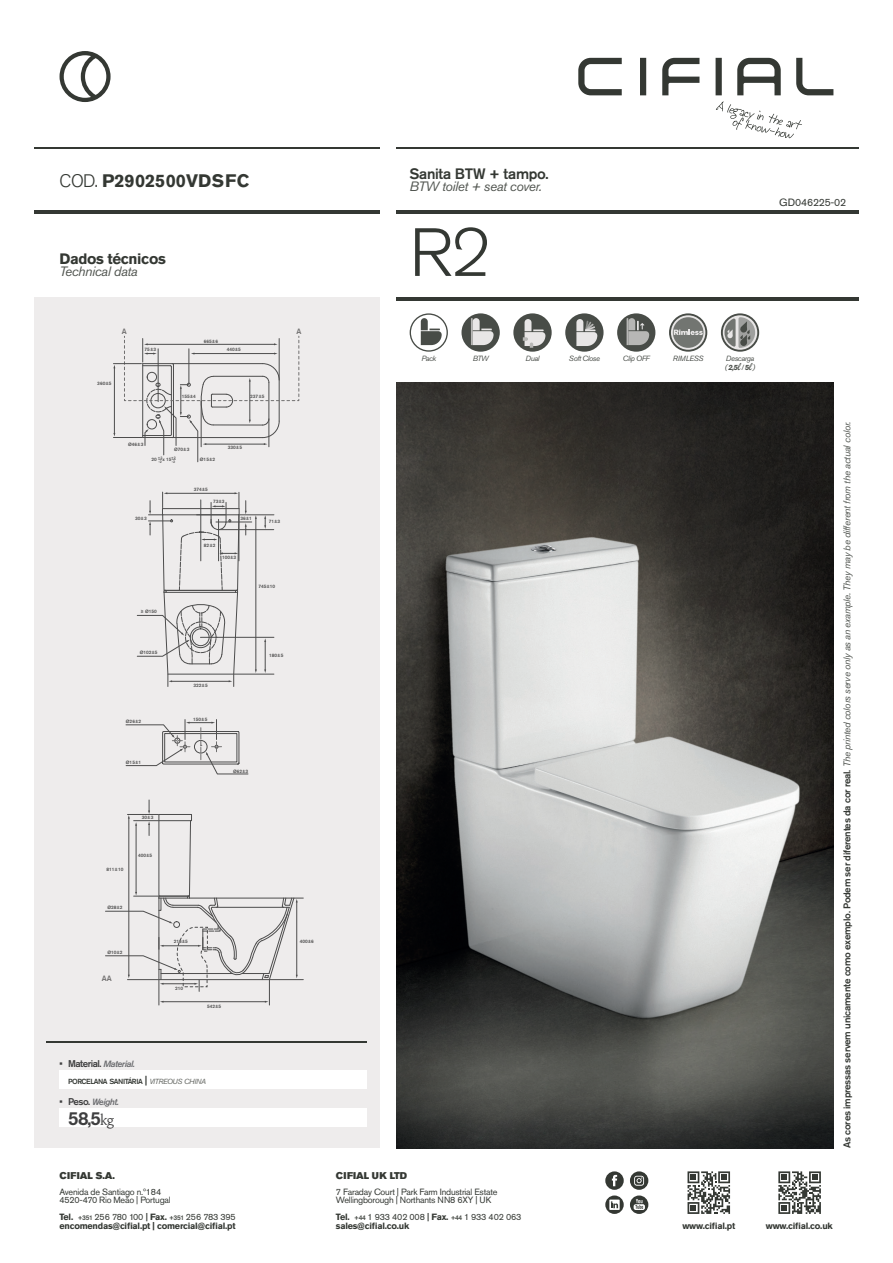
<style>
.page{position:relative;width:893px;height:1263px;background:#fff}
.page>*{position:absolute;margin:0;border:0;box-sizing:border-box;transform-origin:0 0}
.t1{font:300 67.5px "Akzidenz Grotesk Pro";color:#343833}
.t2{font:500 18.75px "Akzidenz Grotesk Pro";color:#3e3e3f}
.t3{font:700 18px "Akzidenz Grotesk Pro";color:#343833}
.t4{font:500 15px "Akzidenz Grotesk Pro";letter-spacing:-.025em;color:#343833}
.t5{font:700 15px "Akzidenz Grotesk Pro";letter-spacing:-.025em;color:#343833}
.t6{font:italic 13.5px "Akzidenz Grotesk Pro";letter-spacing:-.025em;color:#525651}
.t7{font:10.5px "Akzidenz Grotesk Pro";letter-spacing:-.025em;color:#343833}
.t8{font:italic 9.75px "Akzidenz Grotesk Pro";letter-spacing:-.025em;color:#525651}
.t9{font:9.75px "Akzidenz Grotesk Pro Super";letter-spacing:.01em;color:#343833}
.t10{font:500 9.75px "Akzidenz Grotesk Pro";letter-spacing:-.05em;color:#3e3e3f}
.t11{font:700 9px/9px "Akzidenz Grotesk Pro";letter-spacing:-.025em;color:#343833}
.t12{font:9px/8.2px "Akzidenz Grotesk Pro";letter-spacing:-.025em;color:#343833}
.t13{font:italic 500 9px "Akzidenz Grotesk Pro";letter-spacing:-.05em;color:#6c6d70}
.t14{font:500 7.65px "Akzidenz Grotesk Pro";color:#706f6f}
.t15{font:italic 7.5px "Akzidenz Grotesk Pro";letter-spacing:-.05em;color:#484c47}
.t16{font:italic 700 7.5px "Akzidenz Grotesk Pro";color:#484c47}
.t17{font:italic 7.5px "Akzidenz Grotesk Pro";letter-spacing:-.02em;color:#484c47}
.t18{font:500 7.35px "Akzidenz Grotesk Pro";letter-spacing:-.07em;color:#343833}
.t19{font:500 4.8px "Akzidenz Grotesk Pro";color:#4d4d4d}
.t20{font:500 3.6px/4.2px "Akzidenz Grotesk Pro";color:#4d4d4d}
.s1{font-weight:300}
.s2{font-style:italic;font-size:9px;color:#6c6d70}
.s3{font-style:normal;font-size:9.75px;color:#3e3e3f}
.s4{font-family:"David Libre";font-weight:400;font-size:15px}
.s5{font-size:10.5px}
.s6{font-weight:400;font-style:italic;color:#5d605b}
.s7{font-weight:500;font-size:6.75px;color:#484c47}
.s8{font-weight:400}
.s9{font-weight:500}
.s10{font-family:"Brush Script";font-weight:400;font-style:normal;font-size:12px}
.s11{font-weight:500;font-style:normal;color:#343833}
</style>
<div class="page">
<svg style="left:60px;top:51px;width:51px;height:51px"></svg>
<svg style="left:578px;top:58px;width:255px;height:37px"></svg>
<svg style="left:716px;top:101px;width:86px;height:37px"></svg>
<hr style="left:34px;top:210px;width:346px;height:3px;background:#343833">
<hr style="left:34px;top:147px;width:346px;height:1px;background:#343833">
<hr style="left:397px;top:147px;width:462px;height:1px;background:#343833">
<hr style="left:397px;top:210px;width:462px;height:3px;background:#343833">
<svg style="left:687px;top:1171px;width:43px;height:43px"></svg>
<svg style="left:605px;top:1171px;width:19px;height:43px"></svg>
<svg style="left:630px;top:1171px;width:18px;height:43px"></svg>
<svg style="left:778px;top:1171px;width:43px;height:43px"></svg>
<div style="left:34px;top:298px;width:346px;height:850px;background:#eeecec"></div>
<hr style="left:201px;top:637px;width:73px;height:1px;background:#4d4d4d">
<hr style="left:218px;top:529px;width:56px;height:1px;background:#4d4d4d">
<hr style="left:234px;top:674px;width:40px;height:1px;background:#4d4d4d">
<hr style="left:216px;top:522px;width:36px;height:1px;background:#4d4d4d">
<hr style="left:240px;top:515px;width:34px;height:1px;background:#4d4d4d">
<hr style="left:256px;top:518px;width:1px;height:152px;background:#4d4d4d">
<svg style="left:264px;top:515px;width:2px;height:14px"></svg>
<svg style="left:264px;top:638px;width:2px;height:35px"></svg>
<svg style="left:137px;top:492px;width:110px;height:194px"></svg>
<svg style="left:105px;top:800px;width:198px;height:205px"></svg>
<svg style="left:113px;top:336px;width:187px;height:126px"></svg>
<svg style="left:126px;top:719px;width:122px;height:55px"></svg>
<hr style="left:397px;top:298px;width:462px;height:3px;background:#343833">
<img style="left:397px;top:383px;width:436px;height:765px">
<svg style="left:721px;top:313px;width:38px;height:39px"></svg>
<svg style="left:723px;top:315px;width:34px;height:35px"></svg>
<svg style="left:724px;top:317px;width:31px;height:31px"></svg>
<div style="left:461px;top:313px;width:39px;height:39px;background:#484c47;border-radius:50%"></div>
<svg style="left:471px;top:318px;width:23px;height:27px"></svg>
<svg style="left:410px;top:313px;width:38px;height:39px"></svg>
<div style="left:513px;top:313px;width:39px;height:39px;background:#484c47;border-radius:19px"></div>
<svg style="left:523px;top:319px;width:22px;height:29px"></svg>
<div style="left:565px;top:313px;width:38px;height:39px;background:#484c47;border-radius:19px"></div>
<svg style="left:576px;top:319px;width:21px;height:27px"></svg>
<svg style="left:669px;top:313px;width:38px;height:39px"></svg>
<svg style="left:671px;top:315px;width:34px;height:35px"></svg>
<div style="left:673px;top:317px;width:30px;height:31px;background:#727571;border-radius:50%"></div>
<svg style="left:674px;top:330px;width:29px;height:5px"></svg>
<hr style="left:47px;top:1041px;width:320px;height:2px;background:#343833">
<div style="left:60px;top:1108px;width:307px;height:19px;background:#fff"></div>
<div style="left:60px;top:1070px;width:307px;height:19px;background:#fff"></div>
<div style="left:617px;top:313px;width:38px;height:39px;background:#484c47;border-radius:19px"></div>
<svg style="left:627px;top:318px;width:22px;height:27px"></svg>
<p class="t3" style="left:60px;top:169px;width:191px"><span class="s1">COD.</span> P2902500VDSFC</p>
<h3 class="t5" style="left:60px;top:249px;width:108px">Dados técnicos</h3>
<h3 class="t6" style="left:60px;top:262px;width:80px">Technical data</h3>
<p class="t14" style="left:122px;top:327px;width:6px">A</p>
<p class="t14" style="left:296px;top:327px;width:6px">A</p>
<p class="t19" style="left:204px;top:338px;width:16px">665±6</p>
<p class="t19" style="left:97px;top:380px;width:16px">360±5</p>
<p class="t19" style="left:145px;top:347px;width:13px">75±3</p>
<p class="t19" style="left:227px;top:347px;width:16px">440±5</p>
<p class="t19" style="left:182px;top:393px;width:16px">155±4</p>
<p class="t19" style="left:250px;top:393px;width:16px">237±5</p>
<p class="t19" style="left:128px;top:441px;width:17px">Ø46±3</p>
<p class="t19" style="left:174px;top:446px;width:17px">Ø70±3</p>
<p class="t19" style="left:228px;top:444px;width:16px">330±5</p>
<p class="t20" style="left:158px;top:455px;width:6px">+2 -2</p>
<p class="t20" style="left:171px;top:455px;width:6px">+2 -2</p>
<p class="t19" style="left:152px;top:456px;width:26px">20 —x 15—</p>
<p class="t19" style="left:200px;top:456px;width:17px">Ø15±2</p>
<p class="t19" style="left:194px;top:486px;width:16px">374±5</p>
<p class="t19" style="left:213px;top:498px;width:13px">73±3</p>
<p class="t19" style="left:135px;top:515px;width:13px">30±3</p>
<p class="t19" style="left:240px;top:515px;width:13px">36±1</p>
<p class="t19" style="left:204px;top:542px;width:13px">82±2</p>
<p class="t19" style="left:222px;top:555px;width:16px">100±3</p>
<p class="t19" style="left:269px;top:518px;width:13px">71±3</p>
<p class="t19" style="left:140px;top:608px;width:18px">≥ Ø150</p>
<p class="t19" style="left:140px;top:649px;width:19px">Ø102±5</p>
<p class="t19" style="left:126px;top:718px;width:17px">Ø26±2</p>
<p class="t19" style="left:126px;top:759px;width:17px">Ø15±1</p>
<p class="t19" style="left:142px;top:814px;width:13px">30±3</p>
<p class="t19" style="left:138px;top:852px;width:16px">400±5</p>
<p class="t19" style="left:258px;top:583px;width:18px">745±10</p>
<p class="t19" style="left:194px;top:682px;width:16px">322±5</p>
<p class="t19" style="left:193px;top:716px;width:16px">150±5</p>
<p class="t19" style="left:269px;top:652px;width:16px">180±5</p>
<p class="t19" style="left:233px;top:768px;width:17px">Ø62±3</p>
<p class="t19" style="left:107px;top:866px;width:18px">811±10</p>
<p class="t19" style="left:107px;top:905px;width:17px">Ø28±2</p>
<p class="t19" style="left:107px;top:949px;width:17px">Ø10±2</p>
<p class="t14" style="left:102px;top:973px;width:11px">AA</p>
<p class="t19" style="left:174px;top:938px;width:16px">216±5</p>
<p class="t19" style="left:175px;top:985px;width:10px">210</p>
<p class="t19" style="left:207px;top:1003px;width:16px">542±5</p>
<p class="t10" style="left:60px;top:1057px;width:77px">• Material. <span class="s2">Material.</span></p>
<p class="t13" style="left:60px;top:1095px;width:61px"><span class="s3">• Peso.</span> Weight.</p>
<p class="t2" style="left:68px;top:1106px;width:48px">58,5<span class="s4">kg</span></p>
<p class="t18" style="left:68px;top:1076px;width:139px">PORCELANA SANITÁRIA <span class="s5">|</span> <span class="s6">VITREOUS CHINA</span></p>
<h3 class="t9" style="left:60px;top:1169px;width:57px">CIFIAL S.A.</h3>
<h3 class="t12" style="left:60px;top:1188px;width:113px">Avenida de Santiago n.º184<br>4520-470 Rio Meão | Portugal</h3>
<h3 class="t11" style="left:60px;top:1212px;width:178px">Tel. <span class="s7">+351</span> <span class="s8">256 780 100</span> <span class="s9">|</span> Fax. <span class="s7">+351</span> <span class="s8">256 783 395 </span>encomendas@cifial.pt | comercial@cifial.pt</h3>
<p class="t19" style="left:300px;top:938px;width:16px">400±6</p>
<p class="t4" style="left:410px;top:164px;width:140px">Sanita BTW + tampo.</p>
<p class="t6" style="left:410px;top:178px;width:134px">BTW toilet + seat cover.</p>
<p class="t1" style="left:410px;top:209px;width:82px">R2</p>
<p class="t7" style="left:779px;top:195px;width:69px">GD046225-02</p>
<p class="t15" style="left:421px;top:354px;width:16px">Pack</p>
<p class="t15" style="left:473px;top:354px;width:17px">BTW</p>
<p class="t15" style="left:526px;top:354px;width:15px">Dual</p>
<p class="t15" style="left:569px;top:354px;width:33px">Soft Close</p>
<p class="t15" style="left:623px;top:354px;width:29px">Clip OFF</p>
<p class="t17" style="left:673px;top:354px;width:32px">RIMLESS</p>
<p class="t15" style="left:726px;top:354px;width:30px">Descarga</p>
<p class="t16" style="left:725px;top:363px;width:32px"><span class="s8">(</span> 2,5<span class="s10">l</span> <span class="s8">/</span> 5<span class="s10">l</span> <span class="s8">)</span></p>
<h3 class="t8" style="left:841px;top:1148px;width:728px;rotate:-90deg"><span class="s11">As cores impressas servem unicamente como exemplo. Podem ser diferentes da cor real.</span> The printed colors serve only as an example. They may be different from the actual color.</h3>
<h3 class="t9" style="left:336px;top:1169px;width:73px">CIFIAL UK LTD</h3>
<h3 class="t12" style="left:336px;top:1188px;width:163px">7 Faraday Court | Park Farm Industrial Estate<br>Wellingborough | Northants NN8 6XY | UK</h3>
<h3 class="t11" style="left:336px;top:1212px;width:187px">Tel. <span class="s7">+44</span> <span class="s8">1 933 402 008</span> <span class="s9">|</span> Fax. <span class="s7">+44</span> <span class="s8">1 933 402 063 </span>sales@cifial.co.uk</h3>
<h3 class="t11" style="left:682px;top:1221px;width:54px">www.cifial.pt</h3>
<h3 class="t11" style="left:766px;top:1221px;width:68px">www.cifial.co.uk</h3>
</div>
